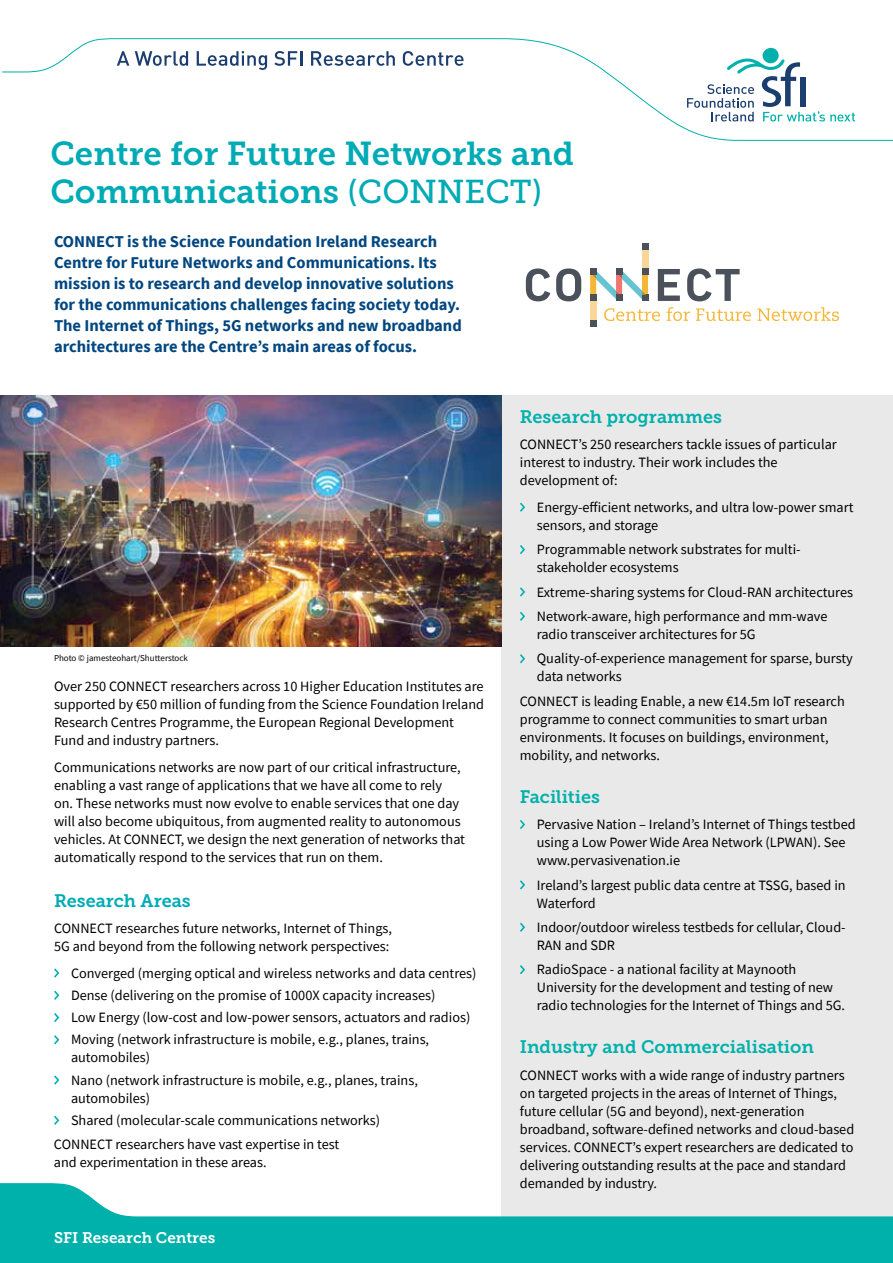
<style>
.page{position:relative;width:893px;height:1263px;background:#fff}
.page>*{position:absolute;margin:0;border:0;box-sizing:border-box;transform-origin:0 0}
.t1{font:33px/38px "Museo Slab 700";color:#00abb5}
.t2{font:18px "Museo Slab 700";color:#00b1ab}
.t3{font:18px "Museo Slab 700";color:#00abb5}
.t4{font:700 16.5px/21px "Source Sans Pro";color:#00467f}
.t5{font:15.3px "Museo Slab 700";color:#fff}
.t6{font:14.25px/18px "Source Sans Pro";color:#000}
.t7{font:9px "Source Sans Pro";color:#000}
.s1{font-family:"Museo Slab 500"}
</style>
<div class="page">
<div style="left:502px;top:395px;width:391px;height:837px;background:#e9e9ea"></div>
<svg style="left:54px;top:968px;width:6px;height:10px"></svg>
<svg style="left:54px;top:990px;width:6px;height:10px"></svg>
<svg style="left:54px;top:1013px;width:6px;height:9px"></svg>
<svg style="left:54px;top:1035px;width:6px;height:10px"></svg>
<svg style="left:54px;top:1075px;width:6px;height:10px"></svg>
<svg style="left:54px;top:1115px;width:6px;height:10px"></svg>
<svg style="left:520px;top:502px;width:5px;height:10px"></svg>
<svg style="left:520px;top:545px;width:5px;height:9px"></svg>
<svg style="left:520px;top:587px;width:5px;height:10px"></svg>
<svg style="left:520px;top:611px;width:5px;height:10px"></svg>
<svg style="left:520px;top:654px;width:5px;height:10px"></svg>
<svg style="left:520px;top:820px;width:5px;height:9px"></svg>
<svg style="left:520px;top:880px;width:5px;height:10px"></svg>
<svg style="left:520px;top:922px;width:5px;height:10px"></svg>
<svg style="left:520px;top:965px;width:5px;height:10px"></svg>
<img style="left:0;top:395px;width:502px;height:251px">
<svg style="left:2px;top:38px;width:891px;height:103px"></svg>
<div style="left:762px;top:48px;width:17px;height:15px;background:#00b1ab;border-radius:50%"></div>
<svg style="left:687px;top:59px;width:168px;height:63px"></svg>
<div style="left:800px;top:77px;width:6px;height:29px;background:#1b3e6f"></div>
<svg style="left:0;top:1183px;width:893px;height:80px;fill:#00b1ab"></svg>
<svg style="left:604px;top:308px;width:56px;height:13px"></svg>
<svg style="left:667px;top:307px;width:23px;height:14px"></svg>
<svg style="left:696px;top:308px;width:55px;height:13px"></svg>
<svg style="left:757px;top:307px;width:82px;height:14px"></svg>
<svg style="left:526px;top:268px;width:24px;height:33px"></svg>
<svg style="left:556px;top:268px;width:25px;height:33px"></svg>
<svg style="left:658px;top:269px;width:22px;height:32px"></svg>
<svg style="left:687px;top:268px;width:53px;height:33px"></svg>
<div style="left:590px;top:301px;width:6px;height:20px;background:#fad799"></div>
<div style="left:642px;top:249px;width:6px;height:20px;background:#fad799"></div>
<svg style="left:590px;top:321px;width:6px;height:6px"></svg>
<svg style="left:642px;top:243px;width:6px;height:6px"></svg>
<svg style="left:590px;top:269px;width:58px;height:32px"></svg>
<h1 class="t1" style="left:50px;top:135px;width:525px">Centre for Future Networks and<br>Communications <span class="s1">(CONNECT)</span></h1>
<p class="t4" style="left:54px;top:230px;width:409px">CONNECT is the Science Foundation Ireland Research Centre for Future Networks and Communications. Its mission is to research and develop innovative solutions for the communications challenges facing society today.<br>The Internet of Things, 5G networks and new broadband architectures are the Centre’s main areas of focus.</p>
<p class="t7" style="left:54px;top:652px;width:136px">Photo © jamesteohart/Shutterstock</p>
<p class="t6" style="left:54px;top:677px;width:432px">Over 250 CONNECT researchers across 10 Higher Education Institutes are supported by €50 million of funding from the Science Foundation Ireland Research Centres Programme, the European Regional Development Fund and industry partners.</p>
<p class="t6" style="left:54px;top:758px;width:413px">Communications networks are now part of our critical infrastructure, enabling a vast range of applications that we have all come to rely<br>on. These networks must now evolve to enable services that one day will also become ubiquitous, from augmented reality to autonomous vehicles. At CONNECT, we design the next generation of networks that automatically respond to the services that run on them.</p>
<p class="t3" style="left:54px;top:890px;width:138px">Research Areas</p>
<p class="t6" style="left:54px;top:919px;width:340px">CONNECT researches future networks, Internet of Things,<br>5G and beyond from the following network perspectives:</p>
<p class="t6" style="left:71px;top:962px;width:407px;line-height:22.2px">Converged (merging optical and wireless networks and data centres)<br>Dense (delivering on the promise of 1000X capacity increases)<br>Low Energy (low-cost and low-power sensors, actuators and radios)<br>Moving (network infrastructure is mobile, e.g., planes, trains,</p>
<p class="t6" style="left:71px;top:1046px;width:348px;line-height:22.2px">automobiles)<br>Nano (network infrastructure is mobile, e.g., planes, trains,</p>
<p class="t6" style="left:71px;top:1087px;width:311px;line-height:22.2px">automobiles)<br>Shared (molecular-scale communications networks)</p>
<p class="t6" style="left:54px;top:1135px;width:287px">CONNECT researchers have vast expertise in test and experimentation in these areas.</p>
<p class="t5" style="left:54px;top:1229px;width:163px">SFI Research Centres</p>
<p class="t2" style="left:520px;top:406px;width:204px">Research programmes</p>
<p class="t6" style="left:520px;top:435px;width:318px">CONNECT’s 250 researchers tackle issues of particular interest to industry. Their work includes the development of:</p>
<p class="t6" style="left:537px;top:498px;width:318px">Energy-efficient networks, and ultra low-power smart sensors, and storage</p>
<p class="t6" style="left:537px;top:540px;width:265px">Programmable network substrates for multi&shy;stakeholder ecosystems</p>
<p class="t6" style="left:537px;top:579px;width:318px;line-height:24.5px">Extreme-sharing systems for Cloud-RAN architectures<br>Network-aware, high performance and mm-wave</p>
<p class="t6" style="left:537px;top:622px;width:318px;line-height:24.5px">radio transceiver architectures for 5G<br>Quality-of-experience management for sparse, bursty</p>
<p class="t6" style="left:520px;top:664px;width:326px;line-height:24.5px;text-indent:17px">data networks<br>CONNECT is leading Enable, a new €14.5m IoT research</p>
<p class="t6" style="left:520px;top:710px;width:310px;text-align:justify">programme to connect communities to smart urban environments. It focuses on buildings, environment, mobility, and networks.</p>
<p class="t2" style="left:520px;top:786px;width:82px">Facilities</p>
<p class="t6" style="left:537px;top:815px;width:320px">Pervasive Nation – Ireland’s Internet of Things testbed using a Low Power Wide Area Network (LPWAN). See www.pervasivenation.ie</p>
<p class="t6" style="left:537px;top:876px;width:310px">Ireland’s largest public data centre at TSSG, based in<br>Waterford</p>
<p class="t6" style="left:537px;top:918px;width:310px">Indoor/outdoor wireless testbeds for cellular, Cloud-<br>RAN and SDR</p>
<p class="t6" style="left:537px;top:960px;width:310px">RadioSpace - a national facility at Maynooth<br>University for the development and testing of new radio technologies for the Internet of Things and 5G.</p>
<p class="t2" style="left:520px;top:1037px;width:296px">Industry and Commercialisation</p>
<p class="t6" style="left:520px;top:1066px;width:336px">CONNECT works with a wide range of industry partners on targeted projects in the areas of Internet of Things, future cellular (5G and beyond), next-generation broadband, software-defined networks and cloud-based services. CONNECT’s expert researchers are dedicated to delivering outstanding results at the pace and standard demanded by industry.</p>
</div>
